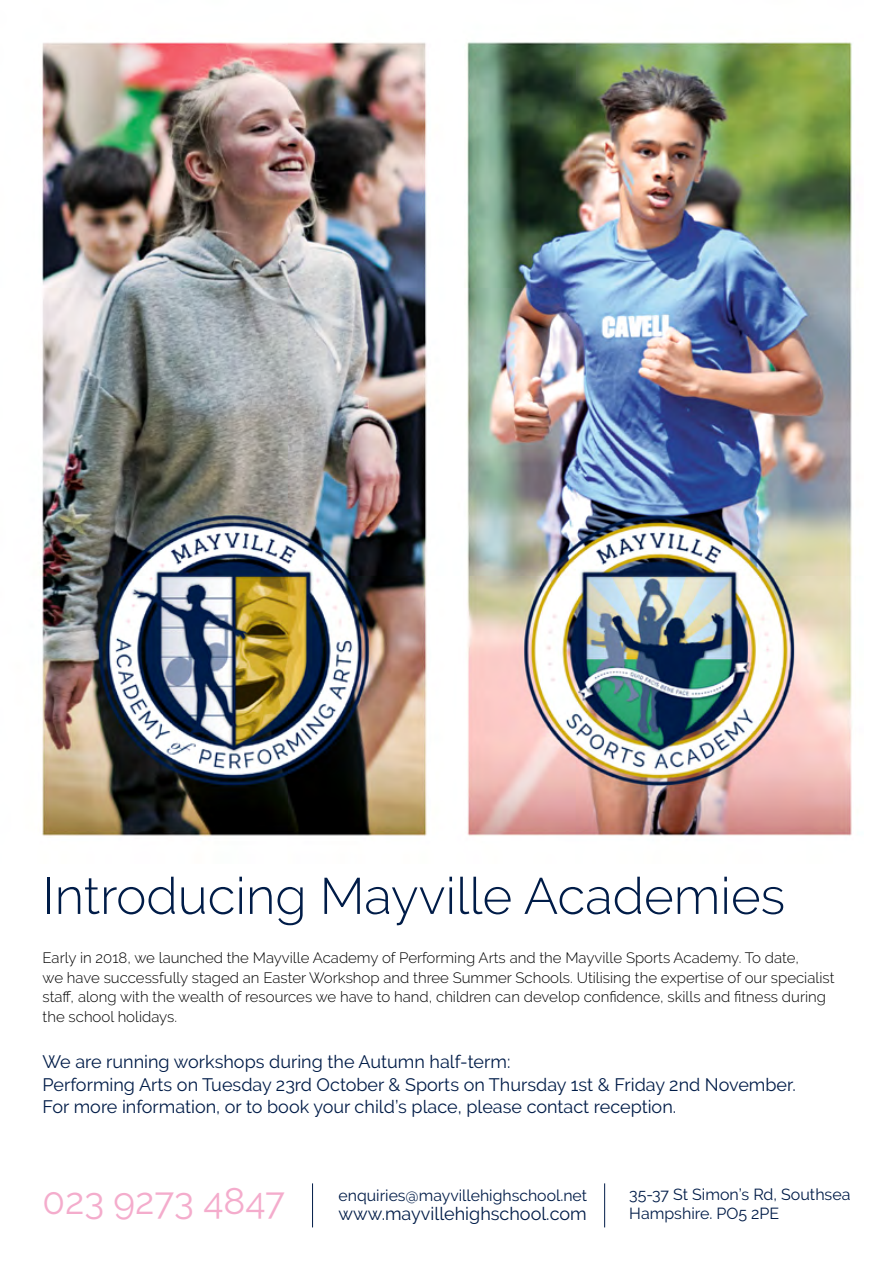
<style>
.page{position:relative;width:893px;height:1263px;background:#fff}
.page>*{position:absolute;margin:0;border:0;box-sizing:border-box;transform-origin:0 0}
.t1{font:300 51px "Raleway";color:#001c48}
.t2{font:36.9px "Raleway";color:#f4accc}
.t3{font:18px/22.5px "Raleway";color:#001c48}
.t4{font:16.05px/19.2px "Raleway";color:#001c48}
.t5{font:15.75px "Raleway";color:#001c48}
.t6{font:300 15px/19.5px "Raleway";color:#000}
</style>
<div class="page">
<img style="left:40px;top:42px;width:812px;height:1186px">
<hr style="left:312px;top:1183px;width:1px;height:44px;background:#001c48">
<hr style="left:604px;top:1183px;width:1px;height:44px;background:#001c48">
<h1 class="t1" style="left:43px;top:866px;width:744px">Introducing Mayville Academies</h1>
<p class="t6" style="left:43px;top:948px;width:793px">Early in 2018, we launched the Mayville Academy of Performing Arts and the Mayville Sports Academy. To date,<br>we have successfully staged an Easter Workshop and three Summer Schools. Utilising the expertise of our specialist staff, along with the wealth of resources we have to hand, children can develop confidence, skills and fitness during the school holidays.</p>
<p class="t3" style="left:43px;top:1051px;width:755px">We are running workshops during the Autumn half-term:<br>Performing Arts on Tuesday 23rd October &amp; Sports on Thursday 1st &amp; Friday 2nd November.<br>For more information, or to book your child’s place, please contact reception.</p>
<h2 class="t2" style="left:42px;top:1180px;width:244px">023 9273 4847</h2>
<p class="t4" style="left:629px;top:1185px;width:223px">35-37 St Simon’s Rd, Southsea<br>Hampshire. PO5 2PE</p>
<p class="t5" style="left:339px;top:1186px;width:250px">enquiries@mayvillehighschool.net</p>
<p class="t3" style="left:339px;top:1202px;width:250px">www.mayvillehighschool.com</p>
</div>
